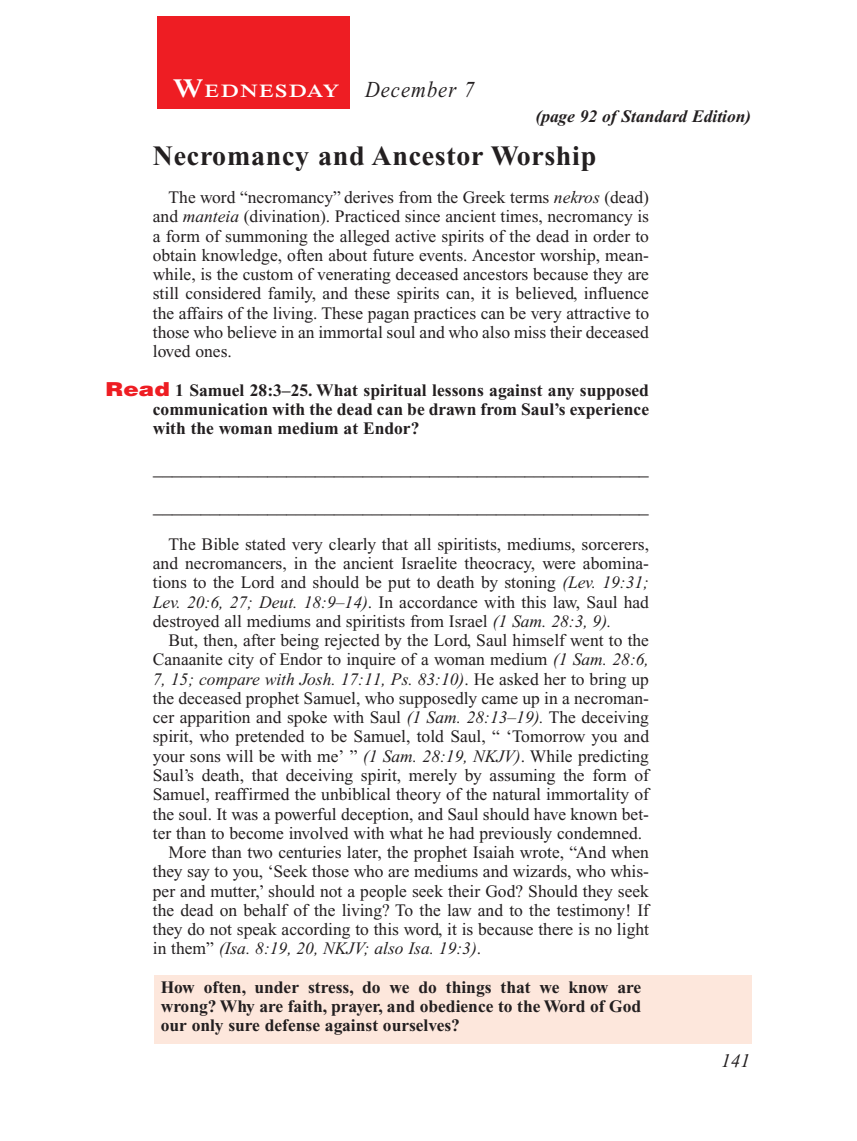
<style>
.page{position:relative;width:857px;height:1141px;background:#fff}
.page>*{position:absolute;margin:0;border:0;box-sizing:border-box;transform-origin:0 0}
.Head{font:700 28px "Times New Roman PS Std";letter-spacing:.025em;color:#231f20}
.Lesson_Dates{font:italic 22.75px "Times New Roman PS Std";letter-spacing:.05em;color:#231f20;scale:.9 1}
.Blank_Lines{font:19.25px "Times New Roman PS Std";color:#231f20}
.PageNumbers{font:italic 19.25px "Times New Roman PS Std";color:#231f20}
.Daily_Header{font:600 18.38px "Times NRMT Std";letter-spacing:.07em;color:#fff;scale:1.1 1}
.Body{font:17.5px/19.2px "Times New Roman PS Std";color:#231f20;text-align:justify}
.Question{font:700 17.5px/19.2px "Times New Roman PS Std";color:#231f20;text-align:justify}
.x-screened_box-text{font:700 17.5px/19.2px "Times New Roman PS Std";color:#231f20;text-align:justify}
.Page_from_SE{font:italic 700 17.5px "Times New Roman PS Std";color:#231f20}
.s1{font-size:26.25px}
.s2{font-style:italic}
.s3{font-family:"Helvetica LT Std";font-weight:900;font-size:19.25px;color:#ee1d23}
</style>
<div class="page">
<div style="left:158px;top:16px;width:192px;height:93px;background:#ee1d23"></div>
<div style="left:154px;top:975px;width:597px;height:68px;background:#fde7dc"></div>
<p class="Daily_Header" style="left:173px;top:80px;width:153px"><span class="s1">W</span>EDNESDAY</p>
<p class="Lesson_Dates" style="left:365px;top:77px;width:123px">December 7</p>
<p class="Page_from_SE" style="left:535px;top:106px;width:217px">(page 92 of Standard Edition)</p>
<p class="Head" style="left:153px;top:140px;width:445px">Necromancy and Ancestor Worship</p>
<p class="Body" style="left:153px;top:188px;width:498px;text-indent:16px">The word “necromancy” derives from the Greek terms <span class="s2">nekros</span> (dead) and <span class="s2">manteia</span> (divination). Practiced since ancient times, necromancy is a form of summoning the alleged active spirits of the dead in order to obtain knowledge, often about future events. Ancestor worship, mean&shy;while, is the custom of venerating deceased ancestors because they are still considered family, and these spirits can, it is believed, influence the affairs of the living. These pagan practices can be very attractive to those who believe in an immortal soul and who also miss their deceased loved ones.</p>
<p class="Question" style="left:153px;top:380px;width:498px;text-indent:-47px"><span class="s3">Read</span> 1 Samuel 28:3–25. What spiritual lessons against any supposed communication with the dead can be drawn from Saul’s experience with the woman medium at Endor?</p>
<p class="Blank_Lines" style="left:153px;top:457px;width:497px">____________________________________________________</p>
<p class="Blank_Lines" style="left:153px;top:496px;width:497px">____________________________________________________</p>
<p class="Body" style="left:153px;top:534px;width:498px;text-indent:16px">The Bible stated very clearly that all spiritists, mediums, sorcerers, and necromancers, in the ancient Israelite theocracy, were abomina&shy;tions to the Lord and should be put to death by stoning <span class="s2">(Lev. 19:31; Lev. 20:6, 27; Deut. 18:9–14)</span>. In accordance with this law, Saul had destroyed all mediums and spiritists from Israel <span class="s2">(1 Sam. 28:3, 9).</span></p>
<p class="Body" style="left:153px;top:630px;width:498px;text-indent:16px">But, then, after being rejected by the Lord, Saul himself went to the Canaanite city of Endor to inquire of a woman medium <span class="s2">(1 Sam. 28:6, 7, 15; compare with Josh. 17:11, Ps. 83:10)</span>. He asked her to bring up the deceased prophet Samuel, who supposedly came up in a necroman&shy;cer apparition and spoke with Saul <span class="s2">(1 Sam. 28:13–19).</span> The deceiving spirit, who pretended to be Samuel, told Saul, “ ‘Tomorrow you and your sons will be with me’ ” <span class="s2">(1 Sam. 28:19, NKJV)</span>. While predicting Saul’s death, that deceiving spirit, merely by assuming the form of Samuel, reaffirmed the unbiblical theory of the natural immortality of the soul. It was a powerful deception, and Saul should have known bet&shy;ter than to become involved with what he had previously condemned.</p>
<p class="Body" style="left:153px;top:842px;width:498px;text-indent:16px">More than two centuries later, the prophet Isaiah wrote, “And when they say to you, ‘Seek those who are mediums and wizards, who whis&shy;per and mutter,’ should not a people seek their God? Should they seek the dead on behalf of the living? To the law and to the testimony! If they do not speak according to this word, it is because there is no light in them” <span class="s2">(Isa. 8:19, 20, NKJV; also Isa. 19:3)</span>.</p>
<p class="x-screened_box-text" style="left:161px;top:977px;width:482px">How often, under stress, do we do things that we know are wrong? Why are faith, prayer, and obedience to the Word of God our only sure defense against ourselves?</p>
<p class="PageNumbers" style="left:721px;top:1050px;width:30px">141</p>
</div>
